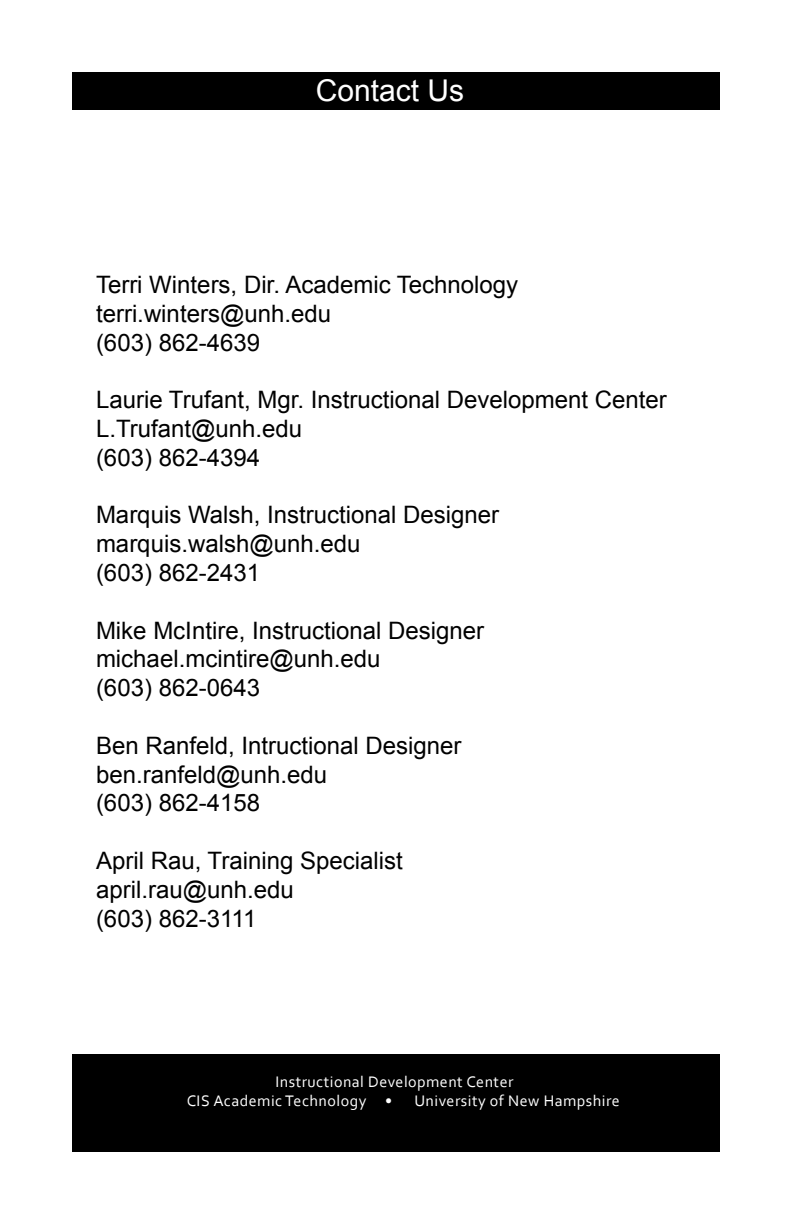
<style>
.page{position:relative;width:792px;height:1224px;background:#fff}
.page>*{position:absolute;margin:0;border:0;box-sizing:border-box;transform-origin:0 0}
.t1{font:30px "Arial";color:#fff}
.t2{font:24px/28.8px "Arial";color:#000}
.t3{font:16px/19.2px "Corbel";letter-spacing:.03em;color:#fff}
</style>
<div class="page">
<div style="left:72px;top:1054px;width:648px;height:98px;background:#000"></div>
<div style="left:72px;top:72px;width:648px;height:37px;background:#000"></div>
<p class="t1" style="left:316px;top:71px;width:150px">Contact Us</p>
<p class="t2" style="left:96px;top:271px;width:424px">Terri Winters, Dir. Academic Technology terri.winters@unh.edu<br>(603) 862-4639</p>
<p class="t2" style="left:96px;top:386px;width:572px">Laurie Trufant, Mgr. Instructional Development Center<br>L.Trufant@unh.edu<br>(603) 862-4394</p>
<p class="t2" style="left:96px;top:501px;width:405px">Marquis Walsh, Instructional Designer marquis.walsh@unh.edu<br>(603) 862-2431</p>
<p class="t2" style="left:96px;top:616px;width:390px">Mike McIntire, Instructional Designer michael.mcintire@unh.edu<br>(603) 862-0643</p>
<p class="t2" style="left:96px;top:731px;width:367px">Ben Ranfeld, Intructional Designer ben.ranfeld@unh.edu<br>(603) 862-4158</p>
<p class="t2" style="left:96px;top:847px;width:308px">April Rau, Training Specialist april.rau@unh.edu<br>(603) 862-3111</p>
<p class="t3" style="left:187px;top:1072px;width:328px;text-indent:89px">Instructional Development Center<br>CIS Academic Technology •</p>
<p class="t3" style="left:414px;top:1091px;width:207px">University of New Hampshire</p>
</div>
